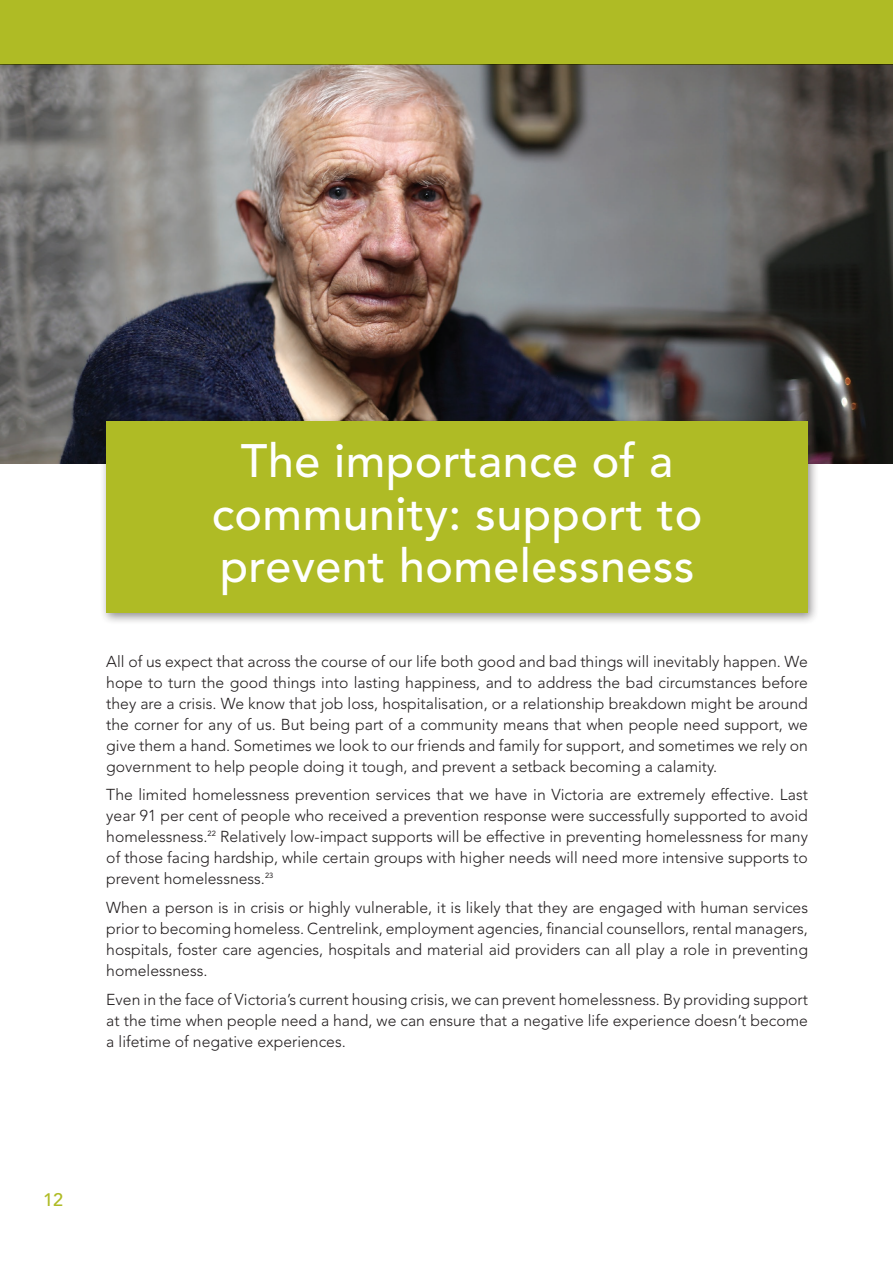
<style>
.page{position:relative;width:893px;height:1263px;background:#fff}
.page>*{position:absolute;margin:0;border:0;box-sizing:border-box;transform-origin:0 0}
.t1{font:500 46.5px/52.5px "Avenir LT Std";letter-spacing:.01em;color:#fff;text-align:center}
.t2{font:500 18px "Avenir LT Std";color:#afbb25}
.t3{font:300 15.75px/21px "Avenir LT Std";color:#231f20;text-align:justify}
</style>
<div class="page">
<div style="left:0;top:0;width:893px;height:65px;background:#afbb25"></div>
<img style="left:0;top:65px;width:893px;height:398px">
<div style="left:100px;top:415px;width:720px;height:210px;background:#231f20;opacity:.5"></div>
<div style="left:106px;top:421px;width:702px;height:191px;background:#afbb25"></div>
<h1 class="t1" style="left:212px;top:436px;width:492px">The importance of a community: support to prevent homelessness</h1>
<p class="t3" style="left:106px;top:651px;width:703px">All of us expect that across the course of our life both good and bad things will inevitably happen. We hope to turn the good things into lasting happiness, and to address the bad circumstances before they are a crisis. We know that job loss, hospitalisation, or a relationship breakdown might be around the corner for any of us. But being part of a community means that when people need support, we give them a hand. Sometimes we look to our friends and family for support, and sometimes we rely on government to help people doing it tough, and prevent a setback becoming a calamity.</p>
<p class="t3" style="left:106px;top:784px;width:703px">The limited homelessness prevention services that we have in Victoria are extremely effective. Last year 91 per cent of people who received a prevention response were successfully supported to avoid homelessness.<sup>22</sup> Relatively low-impact supports will be effective in preventing homelessness for many of those facing hardship, while certain groups with higher needs will need more intensive supports to prevent homelessness.<sup>23</sup></p>
<p class="t3" style="left:106px;top:897px;width:703px">When a person is in crisis or highly vulnerable, it is likely that they are engaged with human services prior to becoming homeless. Centrelink, employment agencies, financial counsellors, rental managers, hospitals, foster care agencies, hospitals and material aid providers can all play a role in preventing homelessness.</p>
<p class="t3" style="left:106px;top:989px;width:703px">Even in the face of Victoria’s current housing crisis, we can prevent homelessness. By providing support at the time when people need a hand, we can ensure that a negative life experience doesn’t become a lifetime of negative experiences.</p>
<p class="t2" style="left:43px;top:1189px;width:22px">12</p>
</div>
